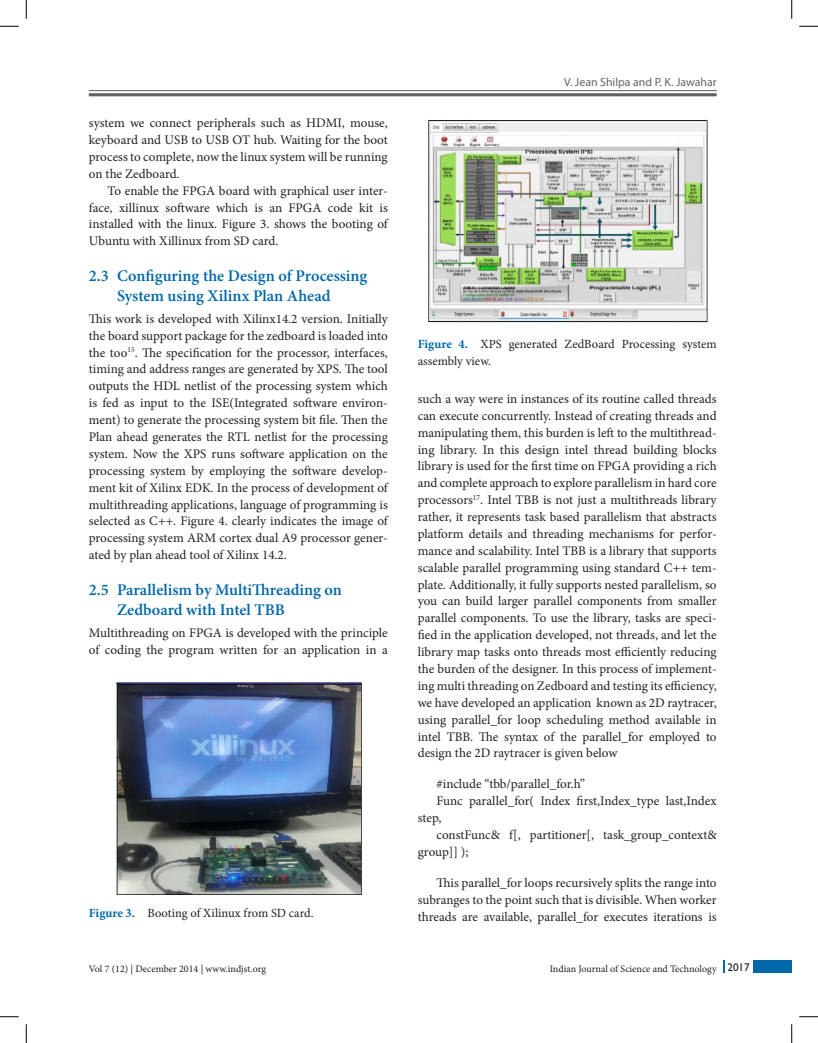
<style>
.page{position:relative;width:818px;height:1043px;background:#fff}
.page>*{position:absolute;margin:0;border:0;box-sizing:border-box;transform-origin:0 0}
.t1{font:600 16.25px/20px "Minion Pro";color:#0068a9;text-align:center}
.Text{font:13.12px/16.9px "Minion Pro";color:#231f20;text-align:justify}
.Text_Ind{font:13.12px/16.9px "Minion Pro";color:#231f20;text-align:justify}
.Fig_cap{font:12.5px/16.2px "Minion Pro";color:#231f20}
.t2{font:11.88px "Myriad Pro";color:#636366}
.Paragraph_Style_1{font:10px "Minion Pro";color:#231f20}
.s1{font-weight:700;color:#0068a9}
.s2{font-family:"Gill Sans";font-size:11.25px}
</style>
<div class="page">
<hr style="left:89px;top:90px;width:627px;height:1px;background:#636366">
<hr style="left:89px;top:93px;width:627px;height:3px;background:#636366">
<div style="left:753px;top:960px;width:38px;height:12px;background:#0068a9"></div>
<svg style="left:723px;top:960px;width:1px;height:12px"></svg>
<img style="left:115px;top:681px;width:246px;height:213px">
<img style="left:427px;top:120px;width:280px;height:203px">
<svg style="left:0;top:25px;width:19px;height:2px"></svg>
<svg style="left:799px;top:25px;width:19px;height:2px"></svg>
<svg style="left:0;top:1016px;width:19px;height:1px"></svg>
<svg style="left:799px;top:1016px;width:19px;height:1px"></svg>
<svg style="left:25px;top:0;width:2px;height:19px"></svg>
<svg style="left:25px;top:1024px;width:2px;height:18px"></svg>
<svg style="left:791px;top:0;width:1px;height:19px"></svg>
<svg style="left:791px;top:1024px;width:1px;height:18px"></svg>
<p class="Text_Ind" style="left:89px;top:114px;width:300px">system we connect peripherals such as HDMI, mouse, keyboard and USB to USB OT hub. Waiting for the boot process to complete, now the linux system will be running on the Zedboard.</p>
<p class="Text_Ind" style="left:89px;top:182px;width:300px;text-indent:19px">To enable the FPGA board with graphical user inter&shy;face, xillinux software which is an FPGA code kit is installed with the linux. Figure 3. shows the booting of Ubuntu with Xillinux from SD card.</p>
<h2 class="t1" style="left:89px;top:266px;width:280px">2.3 Configuring the Design of Processing<br>System using Xilinx Plan Ahead</h2>
<p class="Text" style="left:89px;top:310px;width:300px">This work is developed with Xilinx14.2 version. Initially the board support package for the zedboard is loaded into the too<sup>15</sup>. The specification for the processor, interfaces, timing and address ranges are generated by XPS. The tool outputs the HDL netlist of the processing system which is fed as input to the ISE(Integrated software environ&shy;ment) to generate the processing system bit file. Then the Plan ahead generates the RTL netlist for the processing system. Now the XPS runs software application on the processing system by employing the software develop&shy;ment kit of Xilinx EDK. In the process of development of multithreading applications, language of programming is selected as C++. Figure 4. clearly indicates the image of processing system ARM cortex dual A9 processor gener&shy;ated by plan ahead tool of Xilinx 14.2.</p>
<h2 class="t1" style="left:117px;top:580px;width:226px;text-align:left;text-indent:-28px">2.5 Parallelism by MultiThreading on<br>Zedboard with Intel TBB</h2>
<p class="Text" style="left:89px;top:624px;width:300px">Multithreading on FPGA is developed with the principle of coding the program written for an application in a</p>
<p class="Fig_cap" style="left:89px;top:905px;width:226px"><span class="s1">Figure 3.</span> Booting of Xilinux from SD card.</p>
<p class="t2" style="left:564px;top:75px;width:154px">V. Jean Shilpa and P. K. Jawahar</p>
<p class="Fig_cap" style="left:418px;top:336px;width:300px"><span class="s1">Figure 4.</span> XPS generated ZedBoard Processing system assembly view.</p>
<p class="Text" style="left:418px;top:390px;width:300px">such a way were in instances of its routine called threads can execute concurrently. Instead of creating threads and manipulating them, this burden is left to the multithread&shy;ing library. In this design intel thread building blocks library is used for the first time on FPGA providing a rich and complete approach to explore parallelism in hard core processors<sup>17</sup>. Intel TBB is not just a multithreads library rather, it represents task based parallelism that abstracts platform details and threading mechanisms for perfor&shy;mance and scalability. Intel TBB is a library that supports scalable parallel programming using standard C++ tem&shy;plate. Additionally, it fully supports nested parallelism, so you can build larger parallel components from smaller parallel components. To use the library, tasks are speci&shy;fied in the application developed, not threads, and let the library map tasks onto threads most efficiently reducing the burden of the designer. In this process of implement&shy;ing multi threading on Zedboard and testing its efficiency, we have developed an application known as 2D raytracer, using parallel_for loop scheduling method available in intel TBB. The syntax of the parallel_for employed to design the 2D raytracer is given below</p>
<p class="Text_Ind" style="left:436px;top:775px;width:150px">#include “tbb/parallel_for.h”</p>
<p class="Text_Ind" style="left:418px;top:792px;width:300px;text-indent:19px">Func parallel_for( Index first,Index_type last,Index step,</p>
<p class="Text_Ind" style="left:418px;top:826px;width:300px;text-indent:19px">constFunc&amp; f[, partitioner[, task_group_context&amp; group]] );</p>
<p class="Text_Ind" style="left:418px;top:874px;width:300px;text-indent:19px">This parallel_for loops recursively splits the range into subranges to the point such that is divisible. When worker threads are available, parallel_for executes iterations is</p>
<p class="Paragraph_Style_1" style="left:89px;top:962px;width:179px">Vol 7 (12) | December 2014 | www.indjst.org</p>
<p class="Paragraph_Style_1" style="left:549px;top:962px;width:202px">Indian Journal of Science and Technology <span class="s2">2017</span></p>
</div>
